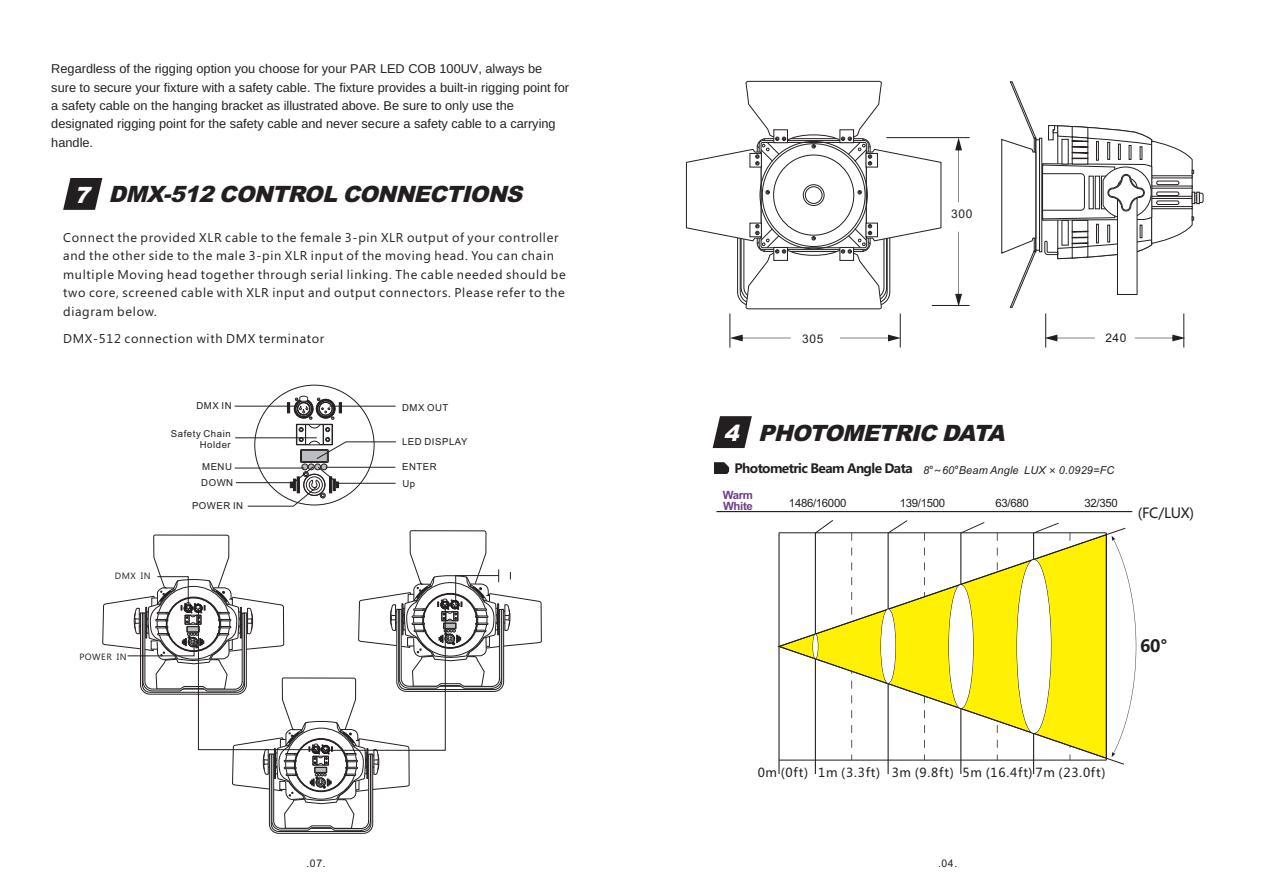
<style>
.page{position:relative;width:1263px;height:893px;background:#fff}
.page>*{position:absolute;margin:0;border:0;box-sizing:border-box;transform-origin:0 0}
.t1{font:italic 900 22.5px "Arial";color:#231f20}
.t2{font:700 16.8px "Microsoft Ya Hei";color:#231f20}
.t3{font:13.8px "Microsoft Ya Hei";color:#231f20}
.t4{font:12.75px/18.5px "Segoe UI";letter-spacing:.055em;color:#231f20}
.t5{font:12.75px/18.5px "Arimo";color:#231f20}
.t6{font:700 12.75px "Microsoft Ya Hei";letter-spacing:-.05em;color:#231f20}
.t7{font:12.3px "Microsoft Ya Hei";letter-spacing:.06em;color:#231f20}
.t8{font:12px "Arial";letter-spacing:.055em;color:#231f20}
.t9{font:11.4px "Arial";letter-spacing:-.03em;color:#231f20}
.t10{font:700 11.4px/10.9px "Arial";letter-spacing:-.03em;color:#6e3f86}
.t11{font:10.5px "Arial";color:#231f20}
.t12{font:9.6px/10.6px "Arial";letter-spacing:.055em;color:#231f20;text-align:right}
.t13{font:9.15px "Segoe UI";letter-spacing:.055em;color:#231f20}
.s1{color:#fff}
.s2{font-family:"Arial";font-weight:400;font-style:italic;font-size:10.95px}
.s3{font-weight:400;font-size:10.95px}
</style>
<div class="page">
<hr style="left:900px;top:313px;width:1px;height:35px;background:#231f20">
<svg style="left:840px;top:335px;width:61px;height:6px"></svg>
<svg style="left:731px;top:335px;width:60px;height:6px"></svg>
<div style="left:1185px;top:193px;width:18px;height:10px;background:#fff;border:1px solid #231f20;border-radius:2px"></div>
<hr style="left:886px;top:137px;width:84px;height:1px;background:#231f20">
<hr style="left:932px;top:305px;width:38px;height:1px;background:#231f20">
<svg style="left:955px;top:137px;width:7px;height:65px"></svg>
<svg style="left:955px;top:232px;width:7px;height:75px"></svg>
<hr style="left:730px;top:313px;width:1px;height:35px;background:#231f20">
<svg style="left:685px;top:81px;width:257px;height:229px"></svg>
<svg style="left:1001px;top:81px;width:199px;height:267px"></svg>
<svg style="left:714px;top:462px;width:15px;height:12px"></svg>
<hr style="left:716px;top:511px;width:416px;height:1px;background:#231f20">
<svg style="left:778px;top:528px;width:348px;height:237px"></svg>
<svg style="left:1112px;top:536px;width:24px;height:221px"></svg>
<svg style="left:815px;top:520px;width:18px;height:254px"></svg>
<hr style="left:779px;top:533px;width:327px;height:1px;background:#231f20">
<svg style="left:1033px;top:523px;width:26px;height:251px"></svg>
<svg style="left:960px;top:522px;width:25px;height:252px"></svg>
<hr style="left:779px;top:533px;width:1px;height:241px;background:#231f20">
<svg style="left:888px;top:520px;width:20px;height:254px"></svg>
<hr style="left:1106px;top:533px;width:1px;height:227px;background:#231f20">
<div style="left:1017px;top:560px;width:34px;height:173px;background:#fff;border-radius:50%"></div>
<div style="left:881px;top:609px;width:15px;height:74px;border:1px solid #231f20;border-radius:50%"></div>
<div style="left:881px;top:609px;width:14px;height:74px;background:#fff;border-radius:50%"></div>
<div style="left:813px;top:634px;width:5px;height:25px;border:1px solid #231f20;border-radius:50%"></div>
<div style="left:813px;top:634px;width:5px;height:24px;background:#fff;border-radius:50%"></div>
<div style="left:949px;top:585px;width:24px;height:123px;background:#fff;border-radius:50%"></div>
<hr style="left:779px;top:760px;width:327px;height:1px;background:#231f20">
<svg style="left:713px;top:416px;width:39px;height:32px"></svg>
<svg style="left:63px;top:178px;width:39px;height:32px"></svg>
<svg style="left:235px;top:395px;width:161px;height:112px"></svg>
<svg style="left:102px;top:530px;width:440px;height:304px"></svg>
<p class="t5" style="left:51px;top:60px;width:519px">Regardless of the rigging option you choose for your PAR LED COB 100UV, always be sure to secure your fixture with a safety cable. The fixture provides a built-in rigging point for a safety cable on the hanging bracket as illustrated above. Be sure to only use the designated rigging point for the safety cable and never secure a safety cable to a carrying handle.</p>
<h1 class="t1" style="left:74px;top:186px;width:454px"><span class="s1">7</span> DMX-512 CONTROL CONNECTIONS</h1>
<p class="t4" style="left:63px;top:230px;width:504px">Connect the provided XLR cable to the female 3-pin XLR output of your controller and the other side to the male 3-pin XLR input of the moving head. You can chain multiple Moving head together through serial linking. The cable needed should be two core, screened cable with XLR input and output connectors. Please refer to the diagram below.</p>
<p class="t4" style="left:63px;top:330px;width:263px">DMX-512 connection with DMX terminator</p>
<p class="t12" style="left:196px;top:401px;width:37px">DMX IN</p>
<p class="t12" style="left:402px;top:403px;width:48px">DMX OUT</p>
<p class="t12" style="left:171px;top:430px;width:61px">Safety Chain<br>Holder</p>
<p class="t12" style="left:402px;top:437px;width:67px">LED DISPLAY</p>
<p class="t12" style="left:402px;top:462px;width:36px">ENTER</p>
<p class="t12" style="left:202px;top:462px;width:31px">MENU</p>
<p class="t13" style="left:115px;top:572px;width:37px">DMX IN</p>
<p class="t13" style="left:79px;top:653px;width:49px">POWER IN</p>
<p class="t12" style="left:201px;top:478px;width:33px">DOWN</p>
<p class="t12" style="left:192px;top:501px;width:53px">POWER IN</p>
<p class="t12" style="left:402px;top:479px;width:14px">Up</p>
<p class="t8" style="left:951px;top:210px;width:23px">300</p>
<p class="t8" style="left:802px;top:334px;width:23px">305</p>
<p class="t8" style="left:1105px;top:333px;width:23px">240</p>
<h1 class="t1" style="left:724px;top:424px;width:282px"><span class="s1">4</span> PHOTOMETRIC DATA</h1>
<p class="t6" style="left:734px;top:463px;width:381px">Photometric Beam Angle Data <span class="s2">8</span><span class="s3">°~</span><span class="s2">60</span><span class="s3">°</span><span class="s2">Beam Angle LUX</span> <span class="s3">×</span> <span class="s2">0.0929=FC</span></p>
<p class="t10" style="left:723px;top:490px;width:32px">Warm<br>White</p>
<p class="t9" style="left:789px;top:499px;width:59px">1486/16000</p>
<p class="t9" style="left:900px;top:499px;width:47px">139/1500</p>
<p class="t9" style="left:995px;top:499px;width:35px">63/680</p>
<p class="t9" style="left:1084px;top:499px;width:35px">32/350</p>
<p class="t3" style="left:1138px;top:507px;width:58px">(FC/LUX)</p>
<h2 class="t2" style="left:1140px;top:638px;width:29px">60°</h2>
<p class="t7" style="left:758px;top:767px;width:349px">0m (0ft) 1m (3.3ft) 3m (9.8ft) 5m (16.4ft) 7m (23.0ft)</p>
<p class="t11" style="left:306px;top:860px;width:21px">.07.</p>
<p class="t11" style="left:938px;top:860px;width:21px">.04.</p>
</div>
